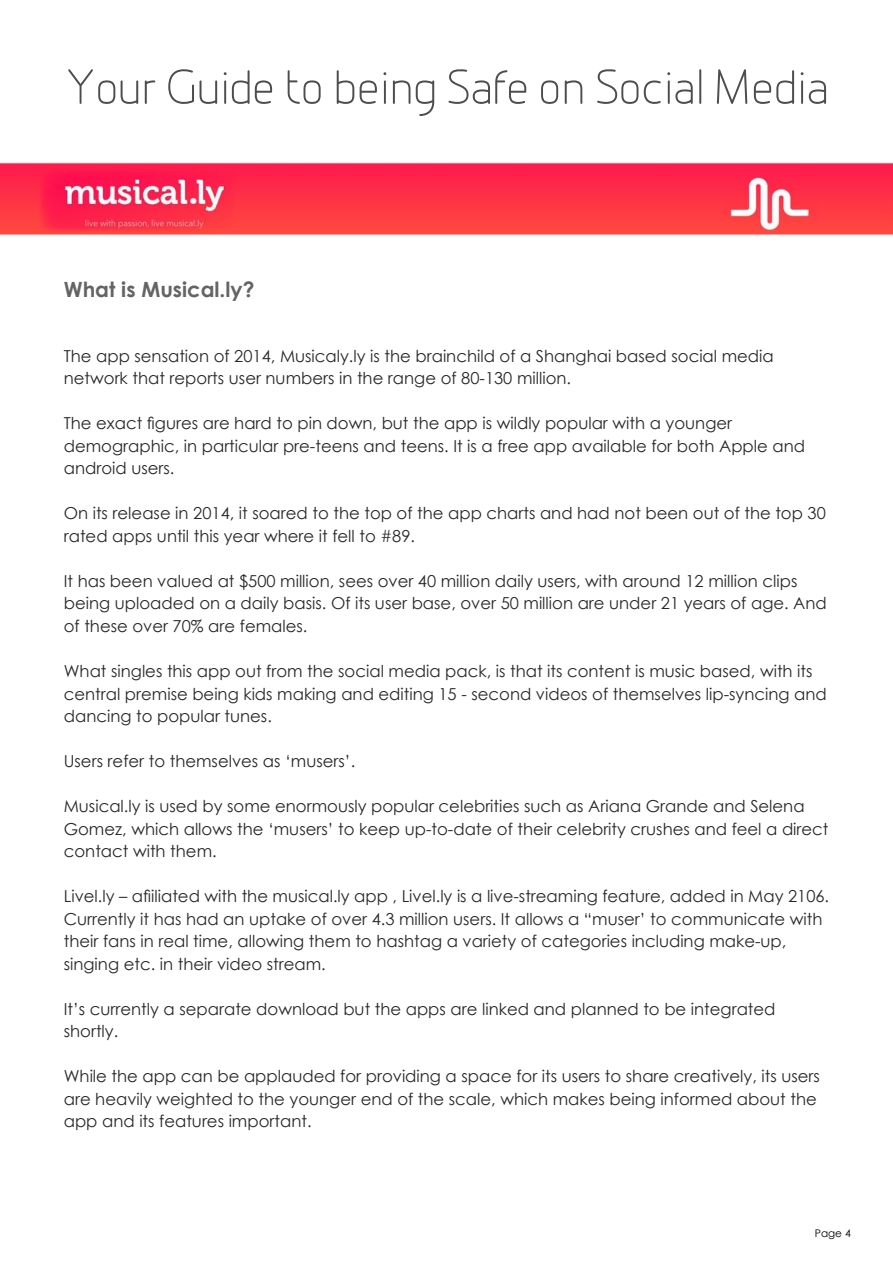
<style>
.page{position:relative;width:893px;height:1263px;background:#fff}
.page>*{position:absolute;margin:0;border:0;box-sizing:border-box;transform-origin:0 0}
.t1{font:52.5px "Designio";letter-spacing:-.02em;color:#4d4d4f}
.t2{font:700 21px "Century Gothic";color:#636466}
.t3{font:16.5px/22.5px "Century Gothic";color:#292829}
.t4{font:10.5px "Century Gothic";color:#000}
</style>
<div class="page">
<img style="left:0;top:162px;width:893px;height:73px">
<h1 class="t1" style="left:64px;top:59px;width:767px">Your Guide to being Safe on Social Media</h1>
<p class="t2" style="left:64px;top:274px;width:192px">What is Musical.ly?</p>
<p class="t3" style="left:64px;top:344px;width:712px">The app sensation of 2014, Musicaly.ly is the brainchild of a Shanghai based social media network that reports user numbers in the range of 80-130 million.</p>
<p class="t3" style="left:64px;top:412px;width:743px">The exact figures are hard to pin down, but the app is wildly popular with a younger demographic, in particular pre-teens and teens. It is a free app available for both Apple and android users.</p>
<p class="t3" style="left:64px;top:502px;width:764px">On its release in 2014, it soared to the top of the app charts and had not been out of the top 30 rated apps until this year where it fell to #89.</p>
<p class="t3" style="left:64px;top:569px;width:765px">It has been valued at $500 million, sees over 40 million daily users, with around 12 million clips being uploaded on a daily basis. Of its user base, over 50 million are under 21 years of age. And of these over 70% are females.</p>
<p class="t3" style="left:64px;top:659px;width:765px">What singles this app out from the social media pack, is that its content is music based, with its central premise being kids making and editing 15 - second videos of themselves lip-syncing and dancing to popular tunes.</p>
<p class="t3" style="left:64px;top:749px;width:293px">Users refer to themselves as ‘musers’.</p>
<p class="t3" style="left:64px;top:794px;width:766px">Musical.ly is used by some enormously popular celebrities such as Ariana Grande and Selena<br>Gomez, which allows the ‘musers’ to keep up-to-date of their celebrity crushes and feel a direct contact with them.</p>
<p class="t3" style="left:64px;top:884px;width:767px">Livel.ly – afiiliated with the musical.ly app , Livel.ly is a live-streaming feature, added in May 2106.<br>Currently it has had an uptake of over 4.3 million users. It allows a “muser’ to communicate with their fans in real time, allowing them to hashtag a variety of categories including make-up, singing etc. in their video stream.</p>
<p class="t3" style="left:64px;top:997px;width:713px">It’s currently a separate download but the apps are linked and planned to be integrated shortly.</p>
<p class="t3" style="left:64px;top:1064px;width:758px">While the app can be applauded for providing a space for its users to share creatively, its users are heavily weighted to the younger end of the scale, which makes being informed about the app and its features important.</p>
<p class="t4" style="left:815px;top:1226px;width:38px">Page 4</p>
</div>
